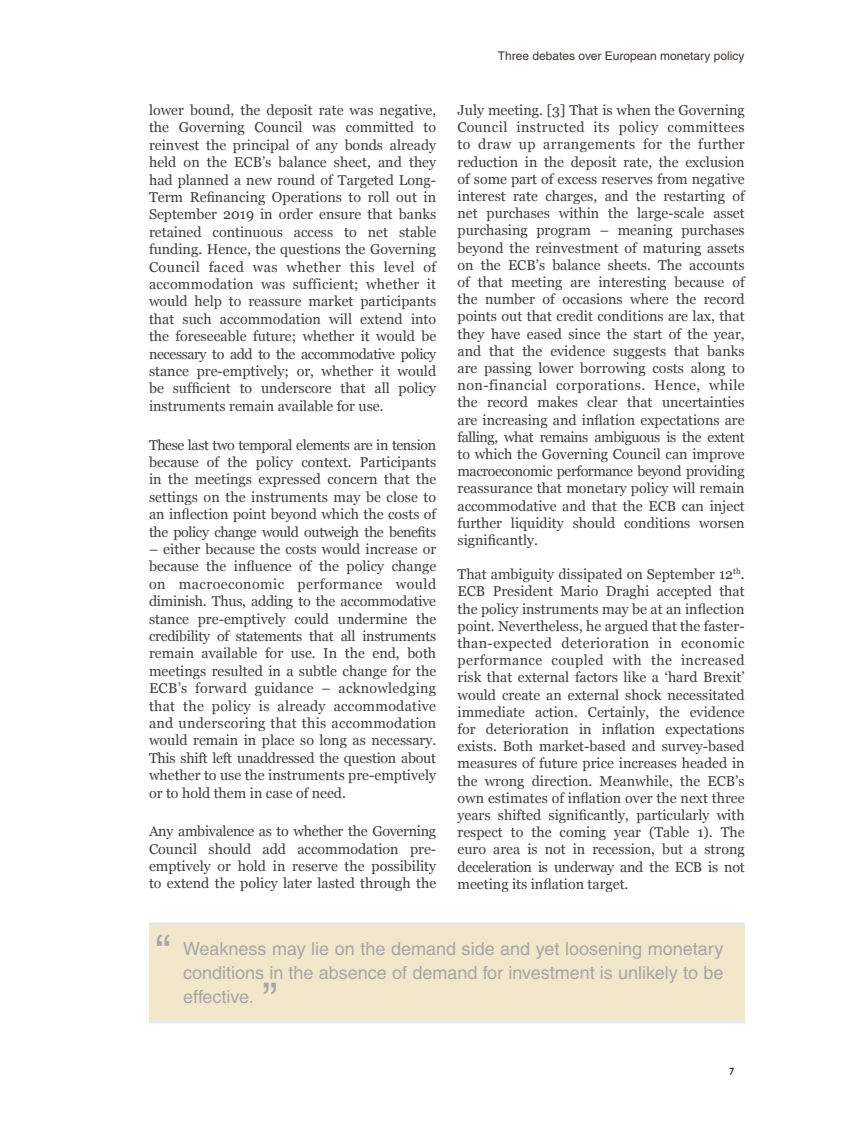
<style>
.page{position:relative;width:851px;height:1127px;background:#fff}
.page>*{position:absolute;margin:0;border:0;box-sizing:border-box;transform-origin:0 0}
._10_-_Texto_Grisete{font:45px "Helvetica";color:#a6a6a6}
._10_-_Texto_Grisete-2{font:18px/24px "Helvetica";color:#a6a6a6;text-align:justify}
._04_-_Texto_general{font:14.25px/17.2px "Georgia";color:#3e3e3f;text-align:justify}
.t1{font:12px "Helvetica";color:#3b3532}
.t2{font:500 10.5px "Gill Sans MT Std";color:#00163d}
</style>
<div class="page">
<div style="left:149px;top:925px;width:595px;height:98px;background:#f3e7cb"></div>
<hr style="left:149px;top:922px;width:595px;height:3px;background:#e6e6e6">
<hr style="left:149px;top:1020px;width:595px;height:3px;background:#e6e6e6">
<p class="_04_-_Texto_general" style="left:149px;top:102px;width:289px">lower bound, the deposit rate was negative, the Governing Council was committed to reinvest the principal of any bonds already held on the ECB’s balance sheet, and they had planned a new round of Targeted Long-Term Refinancing Operations to roll out in September 2019 in order ensure that banks retained continuous access to net stable funding. Hence, the questions the Governing Council faced was whether this level of accommodation was sufficient; whether it would help to reassure market participants that such accommodation will extend into the foreseeable future; whether it would be necessary to add to the accommodative policy stance pre-emptively; or, whether it would be sufficient to underscore that all policy instruments remain available for use.</p>
<p class="_04_-_Texto_general" style="left:149px;top:436px;width:289px">These last two temporal elements are in tension because of the policy context. Participants in the meetings expressed concern that the settings on the instruments may be close to an inflection point beyond which the costs of the policy change would outweigh the benefits</p>
<p class="_04_-_Texto_general" style="left:149px;top:541px;width:289px">– either because the costs would increase or because the influence of the policy change on macroeconomic performance would diminish. Thus, adding to the accommodative stance pre-emptively could undermine the credibility of statements that all instruments remain available for use. In the end, both meetings resulted in a subtle change for the ECB’s forward guidance – acknowledging that the policy is already accommodative and underscoring that this accommodation would remain in place so long as necessary.<br>This shift left unaddressed the question about whether to use the instruments pre-emptively or to hold them in case of need.</p>
<p class="_04_-_Texto_general" style="left:149px;top:823px;width:289px">Any ambivalence as to whether the Governing Council should add accommodation pre&shy;emptively or hold in reserve the possibility to extend the policy later lasted through the</p>
<p class="t1" style="left:497px;top:49px;width:248px">Three debates over European monetary policy</p>
<p class="_04_-_Texto_general" style="left:457px;top:102px;width:289px">July meeting. [3] That is when the Governing Council instructed its policy committees to draw up arrangements for the further reduction in the deposit rate, the exclusion of some part of excess reserves from negative interest rate charges, and the restarting of net purchases within the large-scale asset purchasing program – meaning purchases beyond the reinvestment of maturing assets on the ECB’s balance sheets. The accounts of that meeting are interesting because of the number of occasions where the record points out that credit conditions are lax, that they have eased since the start of the year, and that the evidence suggests that banks are passing lower borrowing costs along to non-financial corporations. Hence, while the record makes clear that uncertainties are increasing and inflation expectations are falling, what remains ambiguous is the extent to which the Governing Council can improve macroeconomic performance beyond providing reassurance that monetary policy will remain accommodative and that the ECB can inject further liquidity should conditions worsen significantly.</p>
<p class="_04_-_Texto_general" style="left:457px;top:566px;width:289px">That ambiguity dissipated on September 12<sup>th</sup>.<br>ECB President Mario Draghi accepted that the policy instruments may be at an inflection point. Nevertheless, he argued that the faster&shy;than-expected deterioration in economic performance coupled with the increased risk that external factors like a ‘hard Brexit’ would create an external shock necessitated immediate action. Certainly, the evidence for deterioration in inflation expectations exists. Both market-based and survey-based measures of future price increases headed in the wrong direction. Meanwhile, the ECB’s own estimates of inflation over the next three years shifted significantly, particularly with respect to the coming year (Table 1). The euro area is not in recession, but a strong deceleration is underway and the ECB is not meeting its inflation target.</p>
<p class="_10_-_Texto_Grisete" style="left:155px;top:925px;width:16px">“</p>
<p class="_10_-_Texto_Grisete-2" style="left:183px;top:937px;width:541px">Weakness may lie on the demand side and yet loosening monetary conditions in the absence of demand for investment is unlikely to be effective.</p>
<p class="_10_-_Texto_Grisete" style="left:263px;top:973px;width:16px">”</p>
<p class="t2" style="left:729px;top:1065px;width:7px">7</p>
</div>
